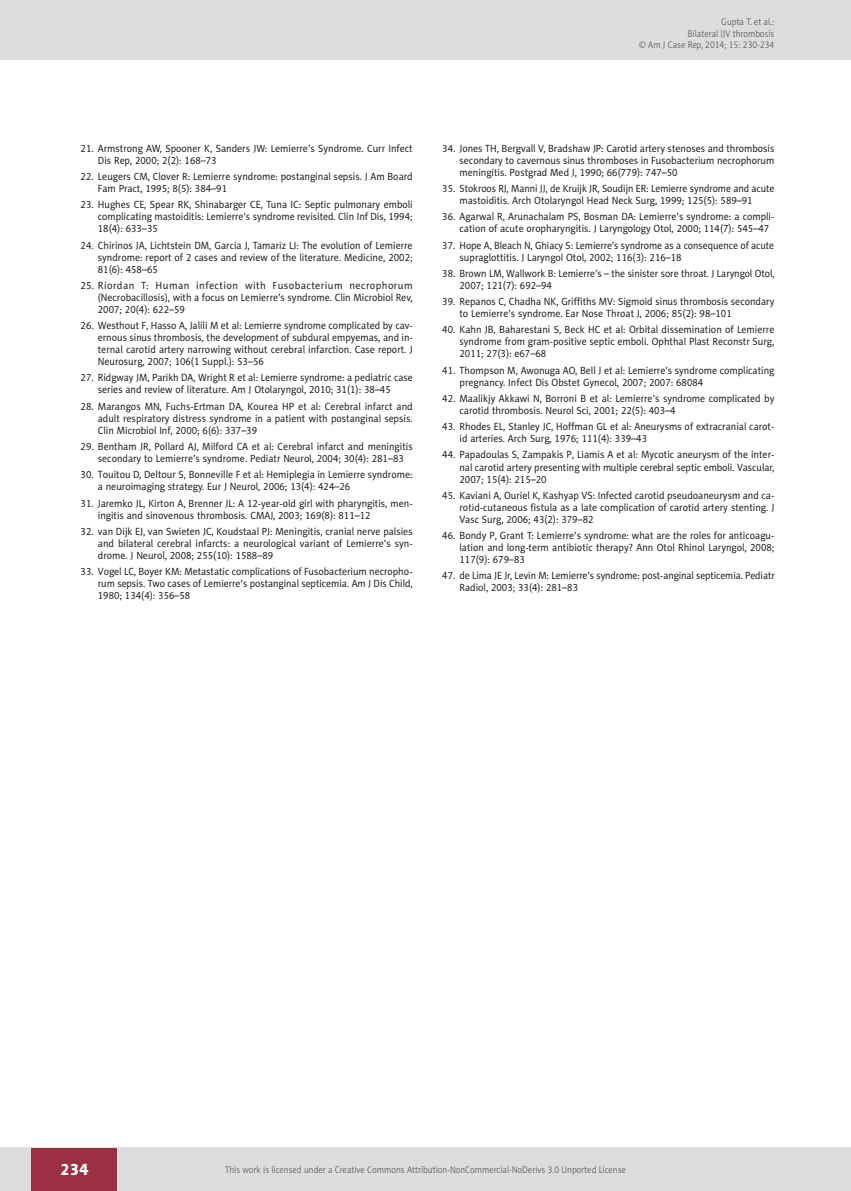
<style>
.page{position:relative;width:851px;height:1191px;background:#fff}
.page>*{position:absolute;margin:0;border:0;box-sizing:border-box;transform-origin:0 0}
.t1{font:16.5px "Naomi Sans EFN Heavy";color:#fff}
.AJCR_Referencje_punk{font:10.5px/12px "Naomi Sans EFN";color:#231f20;text-align:justify;scale:.95 1}
.AJCR_Referencje_punk-2{font:10.5px/12px "Naomi Sans EFN";color:#231f20;scale:.94 1}
.AJCR_Referencje_punk-3{font:10.5px/12px "Naomi Sans EFN";color:#231f20;text-align:center;scale:.93 1}
.AJCR_Referencje_punk-4{font:10.5px/12px "Naomi Sans EFN";color:#231f20;text-align:justify}
.t2{font:9.75px/11.2px "Naomi Sans EFN Light";color:#57585a;text-align:right;scale:.9 1}
</style>
<div class="page">
<div style="left:0;top:1148px;width:850px;height:43px;background:#dcdddf"></div>
<div style="left:32px;top:1148px;width:85px;height:42px;background:#9d2f42"></div>
<div style="left:0;top:0;width:850px;height:60px;background:#dcdddf"></div>
<p class="t2" style="left:639px;top:16px;width:152px">Gupta T. et al.:<br>Bilateral IJV thrombosis<br>© Am J Case Rep, 2014; 15: 230-234</p>
<p class="AJCR_Referencje_punk" style="left:98px;top:142px;width:333px;text-indent:-17px">21. Armstrong AW, Spooner K, Sanders JW: Lemierre’s Syndrome. Curr Infect<br>Dis Rep, 2000; 2(2): 168–73</p>
<p class="AJCR_Referencje_punk" style="left:98px;top:171px;width:333px;text-indent:-17px">22. Leugers CM, Clover R: Lemierre syndrome: postanginal sepsis. J Am Board<br>Fam Pract, 1995; 8(5): 384–91</p>
<p class="AJCR_Referencje_punk" style="left:98px;top:199px;width:333px;text-indent:-17px">23. Hughes CE, Spear RK, Shinabarger CE, Tuna IC: Septic pulmonary emboli complicating mastoiditis: Lemierre’s syndrome revisited. Clin Inf Dis, 1994; 18(4): 633–35</p>
<p class="AJCR_Referencje_punk" style="left:98px;top:239px;width:333px;text-indent:-17px">24. Chirinos JA, Lichtstein DM, Garcia J, Tamariz LJ: The evolution of Lemierre syndrome: report of 2 cases and review of the literature. Medicine, 2002; 81(6): 458–65</p>
<p class="AJCR_Referencje_punk-4" style="left:98px;top:279px;width:316px;text-indent:-17px">25. Riordan T: Human infection with Fusobacterium necrophorum (Necrobacillosis), with a focus on Lemierre’s syndrome. Clin Microbiol Rev, 2007; 20(4): 622–59</p>
<p class="AJCR_Referencje_punk" style="left:98px;top:320px;width:333px;text-indent:-17px">26. Westhout F, Hasso A, Jalili M et al: Lemierre syndrome complicated by cav&shy;ernous sinus thrombosis, the development of subdural empyemas, and in&shy;ternal carotid artery narrowing without cerebral infarction. Case report. J Neurosurg, 2007; 106(1 Suppl.): 53–56</p>
<p class="AJCR_Referencje_punk-2" style="left:81px;top:372px;width:355px;text-align:center">27. Ridgway JM, Parikh DA, Wright R et al: Lemierre syndrome: a pediatric case series and review of literature. Am J Otolaryngol, 2010; 31(1): 38–45</p>
<p class="AJCR_Referencje_punk" style="left:98px;top:400px;width:333px;text-indent:-17px">28. Marangos MN, Fuchs-Ertman DA, Kourea HP et al: Cerebral infarct and adult respiratory distress syndrome in a patient with postanginal sepsis.<br>Clin Microbiol Inf, 2000; 6(6): 337–39</p>
<p class="AJCR_Referencje_punk" style="left:98px;top:440px;width:333px;text-indent:-17px">29. Bentham JR, Pollard AJ, Milford CA et al: Cerebral infarct and meningitis secondary to Lemierre’s syndrome. Pediatr Neurol, 2004; 30(4): 281–83</p>
<p class="AJCR_Referencje_punk" style="left:98px;top:469px;width:333px;text-indent:-17px">30. Touitou D, Deltour S, Bonneville F et al: Hemiplegia in Lemierre syndrome: a neuroimaging strategy. Eur J Neurol, 2006; 13(4): 424–26</p>
<p class="AJCR_Referencje_punk" style="left:98px;top:497px;width:333px;text-indent:-17px">31. Jaremko JL, Kirton A, Brenner JL: A 12-year-old girl with pharyngitis, men&shy;ingitis and sinovenous thrombosis. CMAJ, 2003; 169(8): 811–12</p>
<p class="AJCR_Referencje_punk" style="left:98px;top:525px;width:333px;text-indent:-17px">32. van Dijk EJ, van Swieten JC, Koudstaal PJ: Meningitis, cranial nerve palsies and bilateral cerebral infarcts: a neurological variant of Lemierre’s syn&shy;drome. J Neurol, 2008; 255(10): 1588–89</p>
<p class="AJCR_Referencje_punk" style="left:98px;top:565px;width:333px;text-indent:-17px">33. Vogel LC, Boyer KM: Metastatic complications of Fusobacterium necropho&shy;rum sepsis. Two cases of Lemierre’s postanginal septicemia. Am J Dis Child, 1980; 134(4): 356–58</p>
<p class="AJCR_Referencje_punk" style="left:459px;top:142px;width:333px;text-indent:-17px">34. Jones TH, Bergvall V, Bradshaw JP: Carotid artery stenoses and thrombosis secondary to cavernous sinus thromboses in Fusobacterium necrophorum meningitis. Postgrad Med J, 1990; 66(779): 747–50</p>
<p class="AJCR_Referencje_punk-3" style="left:442px;top:183px;width:358px">35. Stokroos RJ, Manni JJ, de Kruijk JR, Soudijn ER: Lemierre syndrome and acute mastoiditis. Arch Otolaryngol Head Neck Surg, 1999; 125(5): 589–91</p>
<p class="AJCR_Referencje_punk" style="left:459px;top:211px;width:333px;text-indent:-17px">36. Agarwal R, Arunachalam PS, Bosman DA: Lemierre’s syndrome: a compli&shy;cation of acute oropharyngitis. J Laryngology Otol, 2000; 114(7): 545–47</p>
<p class="AJCR_Referencje_punk-2" style="left:459px;top:239px;width:336px;text-indent:-17px">37. Hope A, Bleach N, Ghiacy S: Lemierre’s syndrome as a consequence of acute supraglottitis. J Laryngol Otol, 2002; 116(3): 216–18</p>
<p class="AJCR_Referencje_punk-2" style="left:459px;top:267px;width:337px;text-indent:-17px">38. Brown LM, Wallwork B: Lemierre’s – the sinister sore throat. J Laryngol Otol,<br>2007; 121(7): 692–94</p>
<p class="AJCR_Referencje_punk" style="left:459px;top:296px;width:333px;text-indent:-17px">39. Repanos C, Chadha NK, Griffiths MV: Sigmoid sinus thrombosis secondary to Lemierre’s syndrome. Ear Nose Throat J, 2006; 85(2): 98–101</p>
<p class="AJCR_Referencje_punk" style="left:459px;top:324px;width:333px;text-indent:-17px">40. Kahn JB, Baharestani S, Beck HC et al: Orbital dissemination of Lemierre syndrome from gram-positive septic emboli. Ophthal Plast Reconstr Surg, 2011; 27(3): e67–68</p>
<p class="AJCR_Referencje_punk" style="left:459px;top:364px;width:333px;text-indent:-17px">41. Thompson M, Awonuga AO, Bell J et al: Lemierre’s syndrome complicating pregnancy. Infect Dis Obstet Gynecol, 2007; 2007: 68084</p>
<p class="AJCR_Referencje_punk" style="left:459px;top:392px;width:333px;text-indent:-17px">42. Maalikjy Akkawi N, Borroni B et al: Lemierre’s syndrome complicated by carotid thrombosis. Neurol Sci, 2001; 22(5): 403–4</p>
<p class="AJCR_Referencje_punk" style="left:459px;top:421px;width:333px;text-indent:-17px">43. Rhodes EL, Stanley JC, Hoffman GL et al: Aneurysms of extracranial carot&shy;id arteries. Arch Surg, 1976; 111(4): 339–43</p>
<p class="AJCR_Referencje_punk" style="left:459px;top:449px;width:333px;text-indent:-17px">44. Papadoulas S, Zampakis P, Liamis A et al: Mycotic aneurysm of the inter&shy;nal carotid artery presenting with multiple cerebral septic emboli. Vascular, 2007; 15(4): 215–20</p>
<p class="AJCR_Referencje_punk" style="left:459px;top:489px;width:333px;text-indent:-17px">45. Kaviani A, Ouriel K, Kashyap VS: Infected carotid pseudoaneurysm and ca&shy;rotid-cutaneous fistula as a late complication of carotid artery stenting. J Vasc Surg, 2006; 43(2): 379–82</p>
<p class="AJCR_Referencje_punk" style="left:459px;top:529px;width:333px;text-indent:-17px">46. Bondy P, Grant T: Lemierre’s syndrome: what are the roles for anticoagu&shy;lation and long-term antibiotic therapy? Ann Otol Rhinol Laryngol, 2008; 117(9): 679–83</p>
<p class="AJCR_Referencje_punk-3" style="left:459px;top:570px;width:340px;text-align:left;text-indent:-17px">47. de Lima JE Jr, Levin M: Lemierre’s syndrome: post-anginal septicemia. Pediatr<br>Radiol, 2003; 33(4): 281–83</p>
<h1 class="t1" style="left:60px;top:1159px;width:30px">234</h1>
<p class="t2" style="left:225px;top:1164px;width:447px">This work is licensed under a Creative Commons Attribution-NonCommercial-NoDerivs 3.0 Unported License</p>
</div>
